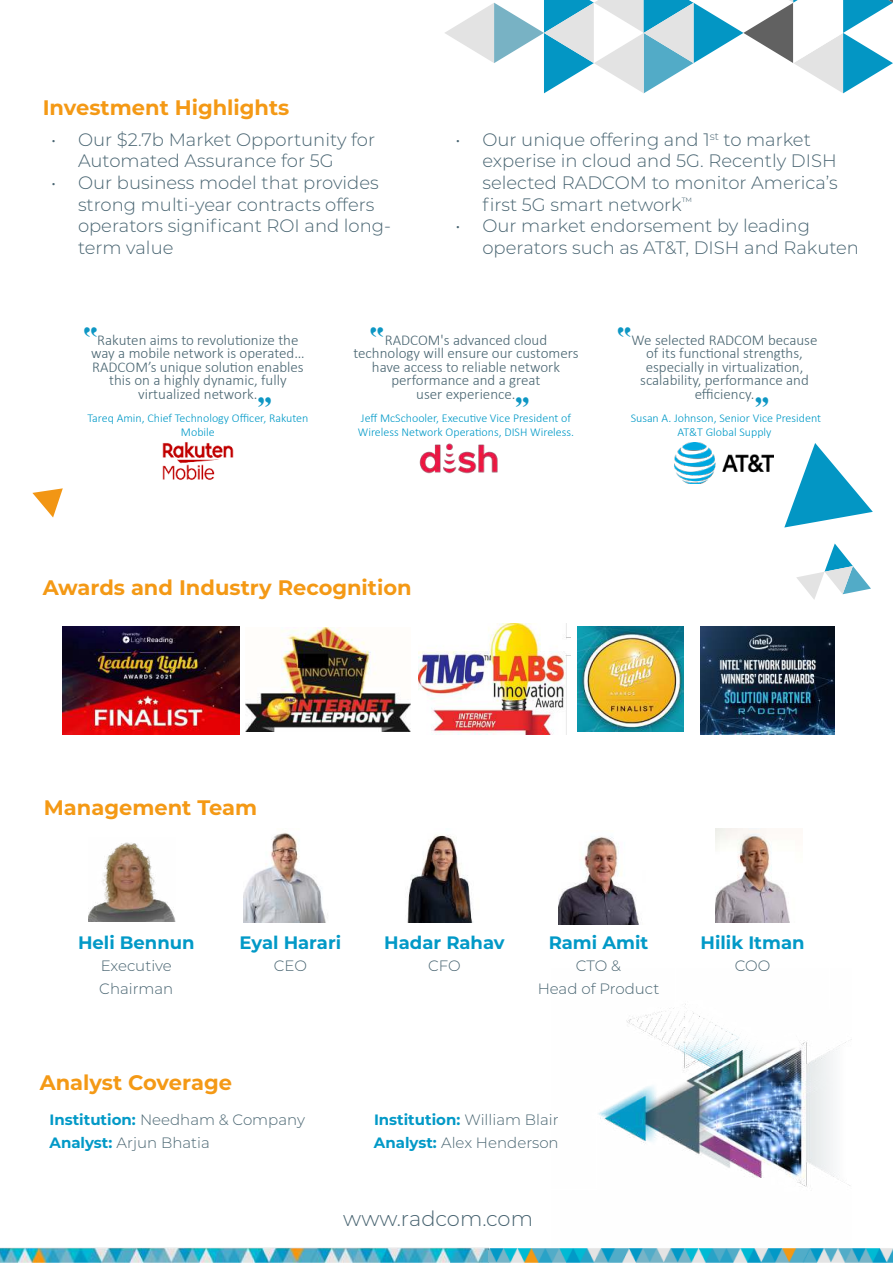
<style>
.page{position:relative;width:893px;height:1263px;background:#fff}
.page>*{position:absolute;margin:0;border:0;box-sizing:border-box;transform-origin:0 0}
.t1{font:36px "Engravers";color:#0e97c4}
.t2{font:700 21px "Montserrat";color:#f49915}
.t3{font:300 21px "Montserrat";letter-spacing:-.005em;color:#486471}
.t4{font:300 18px/21.6px "Montserrat";color:#486471}
.t5{font:700 18px "Montserrat";color:#0299c7}
.t6{font:300 15px/13.5px "Calibri";color:#496571;text-align:center}
.t7{font:300 15px/22.5px "Montserrat";color:#496571}
.t8{font:300 15px/22.5px "Montserrat";color:#486471}
.t9{font:300 12px/13.5px "Calibri";color:#0099c7;text-align:center}
.s1{font-weight:700;color:#0299c7}
</style>
<div class="page">
<img style="left:63px;top:627px;width:176px;height:108px">
<img style="left:246px;top:627px;width:164px;height:105px">
<img style="left:419px;top:651px;width:69px;height:84px">
<img style="left:244px;top:832px;width:84px;height:90px">
<img style="left:88px;top:842px;width:87px;height:79px">
<img style="left:407px;top:835px;width:66px;height:87px">
<img style="left:419px;top:443px;width:79px;height:31px">
<img style="left:162px;top:442px;width:72px;height:38px">
<img style="left:674px;top:443px;width:99px;height:41px">
<svg style="left:445px;top:0;width:448px;height:93px"></svg>
<img style="left:0;top:1247px;width:488px;height:16px">
<img style="left:488px;top:623px;width:405px;height:639px">
<svg style="left:32px;top:488px;width:31px;height:29px"></svg>
<svg style="left:796px;top:543px;width:75px;height:57px"></svg>
<svg style="left:784px;top:443px;width:89px;height:84px"></svg>
<h2 class="t2" style="left:43px;top:98px;width:248px">Investment Highlights</h2>
<p class="t4" style="left:78px;top:129px;width:299px;text-indent:-27px">• Our $2.7b Market Opportunity for<br>Automated Assurance for 5G</p>
<p class="t4" style="left:78px;top:172px;width:315px;text-indent:-27px">• Our business model that provides strong multi-year contracts offers operators significant ROI and long&shy;term value</p>
<p class="t4" style="left:482px;top:129px;width:357px;text-indent:-27px">• Our unique offering and 1<sup>st</sup> to market experise in cloud and 5G. Recently DISH selected RADCOM to monitor America’s first 5G smart network<sup>™</sup></p>
<p class="t4" style="left:482px;top:216px;width:378px;text-indent:-27px">• Our market endorsement by leading operators such as AT&amp;T, DISH and Rakuten</p>
<p class="t6" style="left:91px;top:333px;width:215px">Rakuten aims to revolutionize the way a mobile network is operated…<br>RADCOM’s unique solution enables this on a highly dynamic, fully virtualized network.</p>
<p class="t6" style="left:353px;top:333px;width:227px">RADCOM's advanced cloud technology will ensure our customers have access to reliable network performance and a great<br>user experience.</p>
<p class="t6" style="left:631px;top:333px;width:187px">We selected RADCOM because of its functional strengths, especially in virtualization, scalability, performance and efficiency.</p>
<p class="t9" style="left:87px;top:411px;width:223px">Tareq Amin, Chief Technology Officer, Rakuten<br>Mobile</p>
<p class="t9" style="left:358px;top:411px;width:218px;text-align:left">Jeff McSchooler, Executive Vice President of<br>Wireless Network Operations, DISH Wireless.</p>
<p class="t9" style="left:631px;top:411px;width:192px">Susan A. Johnson, Senior Vice President<br>AT&amp;T Global Supply</p>
<h1 class="t1" style="left:254px;top:388px;width:23px">"</h1>
<h1 class="t1" style="left:512px;top:388px;width:23px">"</h1>
<h1 class="t1" style="left:752px;top:388px;width:23px">"</h1>
<h2 class="t2" style="left:43px;top:578px;width:370px">Awards and Industry Recognition</h2>
<h2 class="t2" style="left:44px;top:798px;width:215px">Management Team</h2>
<p class="t5" style="left:78px;top:934px;width:118px">Heli Bennun</p>
<p class="t8" style="left:99px;top:955px;width:76px">Executive<br>Chairman</p>
<p class="t5" style="left:240px;top:934px;width:103px">Eyal Harari</p>
<p class="t8" style="left:274px;top:955px;width:35px">CEO</p>
<h2 class="t2" style="left:40px;top:1074px;width:194px">Analyst Coverage</h2>
<p class="t5" style="left:384px;top:934px;width:122px">Hadar Rahav</p>
<p class="t8" style="left:428px;top:955px;width:34px">CFO</p>
<p class="t5" style="left:549px;top:934px;width:101px">Rami Amit</p>
<p class="t8" style="left:538px;top:955px;width:123px;text-align:center">CTO &amp;<br>Head of Product</p>
<p class="t7" style="left:50px;top:1109px;width:257px"><span class="s1">Institution:</span> Needham &amp; Company<br><span class="s1">Analyst:</span> Arjun Bhatia</p>
<p class="t7" style="left:374px;top:1109px;width:186px"><span class="s1">Institution:</span> William Blair<br><span class="s1">Analyst:</span> Alex Henderson</p>
<h2 class="t3" style="left:343px;top:1208px;width:191px">www.radcom.com</h2>
<p class="t5" style="left:701px;top:934px;width:105px">Hilik Itman</p>
<p class="t8" style="left:735px;top:955px;width:37px">COO</p>
</div>
